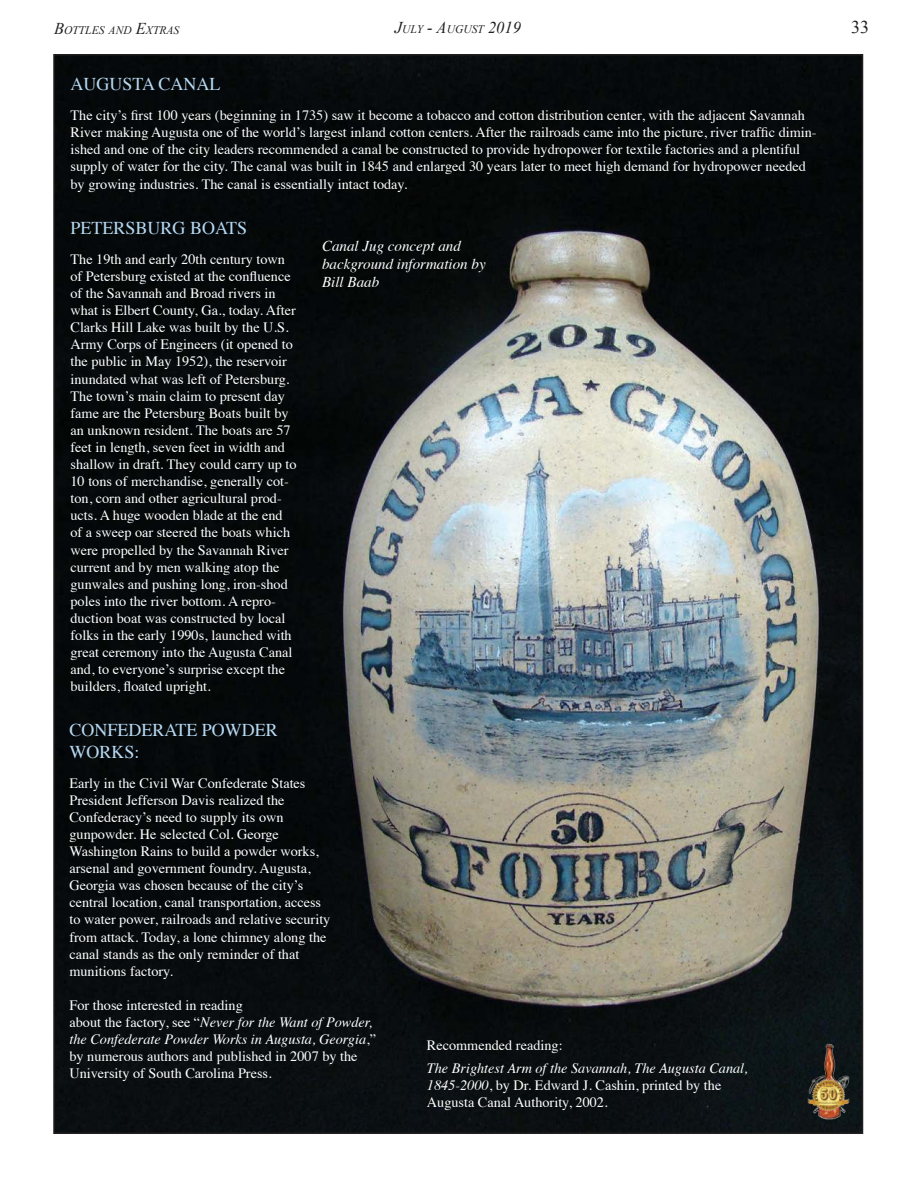
<style>
.page{position:relative;width:918px;height:1188px;background:#fff}
.page>*{position:absolute;margin:0;border:0;box-sizing:border-box;transform-origin:0 0}
.t1{font:18px/21.6px "Times";color:#b7d9f2}
.t2{font:18px "Times";color:#b5d8f2}
.t3{font:18px "Times New Roman";color:#221f1f}
.t4{font:italic 15px/18px "Times";color:#fff}
.t5{font:14.25px/17.1px "Times";color:#fff}
.t6{font:italic 11.55px "Times New Roman";color:#221f1f}
.t7{font:700 2.7px "Copperplate";color:#805727}
.s1{font-size:16.5px}
.s2{font-style:italic}
</style>
<div class="page">
<img style="left:56px;top:57px;width:804px;height:1074px">
<img style="left:809px;top:1043px;width:40px;height:77px">
<img style="left:808px;top:1078px;width:42px;height:34px">
<p class="t6" style="left:54px;top:23px;width:127px"><span class="s1">B</span>OTTLES AND <span class="s1">E</span>XTRAS</p>
<p class="t6" style="left:395px;top:23px;width:128px"><span class="s1">J</span>ULY <span class="s1">- A</span>UGUST <span class="s1">2019</span></p>
<p class="t3" style="left:851px;top:15px;width:19px">33</p>
<p class="t1" style="left:71px;top:75px;width:152px">AUGUSTA CANAL</p>
<p class="t5" style="left:71px;top:106px;width:748px">The city’s first 100 years (beginning in 1735) saw it become a tobacco and cotton distribution center, with the adjacent Savannah River making Augusta one of the world’s largest inland cotton centers. After the railroads came into the picture, river traffic dimin&shy;ished and one of the city leaders recommended a canal be constructed to provide hydropower for textile factories and a plentiful supply of water for the city. The canal was built in 1845 and enlarged 30 years later to meet high demand for hydropower needed by growing industries. The canal is essentially intact today.</p>
<p class="t2" style="left:71px;top:222px;width:178px">PETERSBURG BOATS</p>
<p class="t5" style="left:71px;top:249px;width:228px">The 19th and early 20th century town of Petersburg existed at the confluence of the Savannah and Broad rivers in what is Elbert County, Ga., today. After Clarks Hill Lake was built by the U.S.<br>Army Corps of Engineers (it opened to the public in May 1952), the reservoir inundated what was left of Petersburg.<br>The town’s main claim to present day fame are the Petersburg Boats built by an unknown resident. The boats are 57 feet in length, seven feet in width and shallow in draft. They could carry up to 10 tons of merchandise, generally cot&shy;ton, corn and other agricultural prod&shy;ucts. A huge wooden blade at the end of a sweep oar steered the boats which were propelled by the Savannah River current and by men walking atop the gunwales and pushing long, iron-shod poles into the river bottom. A repro&shy;duction boat was constructed by local folks in the early 1990s, launched with great ceremony into the Augusta Canal and, to everyone’s surprise except the builders, floated upright.</p>
<p class="t1" style="left:69px;top:721px;width:210px">CONFEDERATE POWDER<br>WORKS:</p>
<p class="t5" style="left:69px;top:776px;width:263px">Early in the Civil War Confederate States President Jefferson Davis realized the Confederacy’s need to supply its own gunpowder. He selected Col. George Washington Rains to build a powder works, arsenal and government foundry. Augusta, Georgia was chosen because of the city’s central location, canal transportation, access to water power, railroads and relative security from attack. Today, a lone chimney along the canal stands as the only reminder of that munitions factory.</p>
<p class="t5" style="left:69px;top:998px;width:308px">For those interested in reading<br>about the factory, see “<span class="s2">Never for the Want of Powder, the Confederate Powder Works in Augusta, Georgia</span>,” by numerous authors and published in 2007 by the University of South Carolina Press.</p>
<p class="t4" style="left:322px;top:239px;width:165px">Canal Jug concept and background information by<br>Bill Baab</p>
<p class="t5" style="left:427px;top:1038px;width:137px">Recommended reading:</p>
<p class="t5" style="left:427px;top:1058px;width:322px"><span class="s2">The Brightest Arm of the Savannah, The Augusta Canal,<br>1845-2000</span>, by Dr. Edward J. Cashin, printed by the<br>Augusta Canal Authority, 2002.</p>
<p class="t7" style="left:824px;top:1085px;width:11px">FOHBC</p>
</div>
